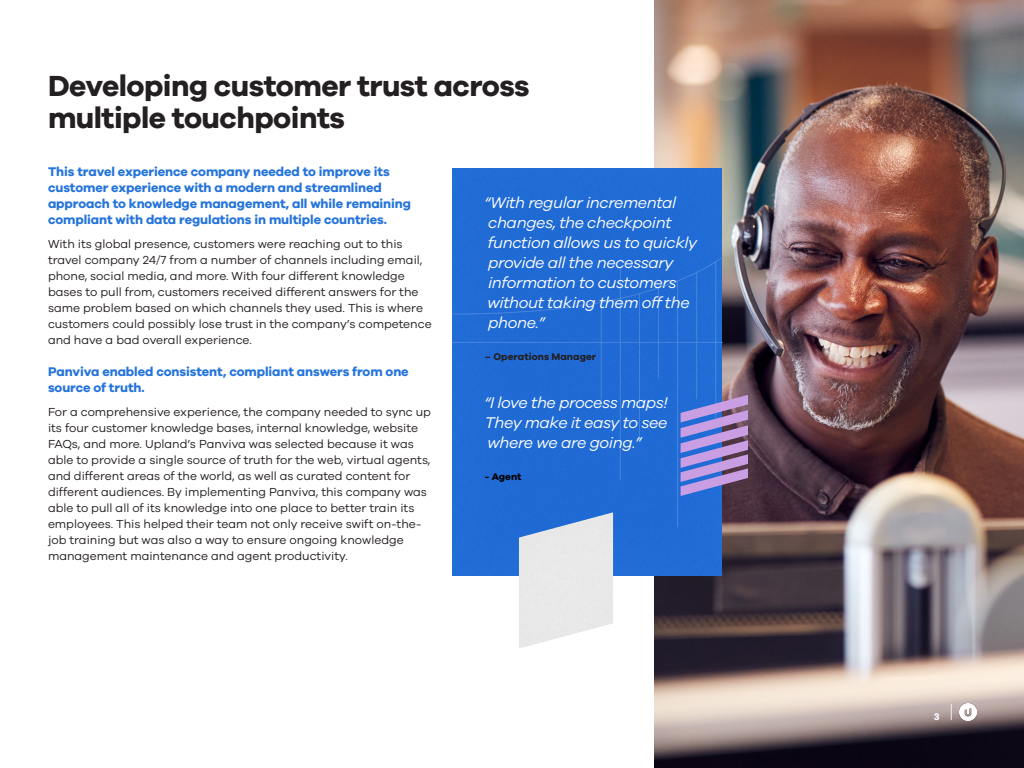
<style>
.page{position:relative;width:1024px;height:768px;background:#fff}
.page>*{position:absolute;margin:0;border:0;box-sizing:border-box;transform-origin:0 0}
.H1_-_Page_Headlines{font:700 30px/32px "Galano Grotesque";letter-spacing:-.02em;color:#241f20}
.t1{font:italic 16px/20px "Galano Grotesque";letter-spacing:-.025em;color:#fff}
.H2_-_Subheads{font:700 13px/16px "Galano Grotesque";letter-spacing:-.005em;color:#2574db}
.P_-_Paragraph{font:12px/16px "Galano Grotesque";color:#241f20}
.Caption_-_Proper_Name{font:700 10px "Galano Grotesque";letter-spacing:.005em;color:#241f20}
.Caption_-_Proper_Name-2{font:700 10px "Galano Grotesque";letter-spacing:.005em;color:#000}
.t2{font:700 10px "Galano Grotesque";color:#fff}
</style>
<div class="page">
<img style="left:655px;top:0;width:369px;height:768px">
<div style="left:452px;top:167px;width:272px;height:409px;background:#206bd5"></div>
<svg style="left:518px;top:512px;width:95px;height:136px"></svg>
<svg style="left:681px;top:395px;width:67px;height:101px"></svg>
<img style="left:959px;top:704px;width:17px;height:17px">
<svg style="left:951px;top:704px;width:1px;height:16px"></svg>
<p class="H1_-_Page_Headlines" style="left:48px;top:69px;width:483px">Developing customer trust across multiple touchpoints</p>
<p class="H2_-_Subheads" style="left:48px;top:163px;width:365px">This travel experience company needed to improve its customer experience with a modern and streamlined approach to knowledge management, all while remaining compliant with data regulations in multiple countries.</p>
<p class="P_-_Paragraph" style="left:48px;top:236px;width:385px">With its global presence, customers were reaching out to this travel company 24/7 from a number of channels including email, phone, social media, and more. With four different knowledge bases to pull from, customers received different answers for the same problem based on which channels they used. This is where customers could possibly lose trust in the company’s competence and have a bad overall experience.</p>
<p class="H2_-_Subheads" style="left:48px;top:363px;width:362px">Panviva enabled consistent, compliant answers from one source of truth.</p>
<p class="P_-_Paragraph" style="left:48px;top:404px;width:385px">For a comprehensive experience, the company needed to sync up its four customer knowledge bases, internal knowledge, website FAQs, and more. Upland’s Panviva was selected because it was able to provide a single source of truth for the web, virtual agents, and different areas of the world, as well as curated content for different audiences. By implementing Panviva, this company was able to pull all of its knowledge into one place to better train its employees. This helped their team not only receive swift on-the&shy;job training but was also a way to ensure ongoing knowledge management maintenance and agent productivity.</p>
<p class="t1" style="left:484px;top:192px;width:215px">“With regular incremental changes, the checkpoint function allows us to quickly provide all the necessary information to customers without taking them off the phone.”</p>
<p class="Caption_-_Proper_Name" style="left:485px;top:350px;width:113px">– Operations Manager</p>
<p class="t1" style="left:484px;top:392px;width:185px;text-align:justify">“I love the process maps!<br>They make it easy to see where we are going.”</p>
<p class="Caption_-_Proper_Name-2" style="left:485px;top:470px;width:38px">- Agent</p>
<p class="t2" style="left:934px;top:710px;width:7px">3</p>
</div>
